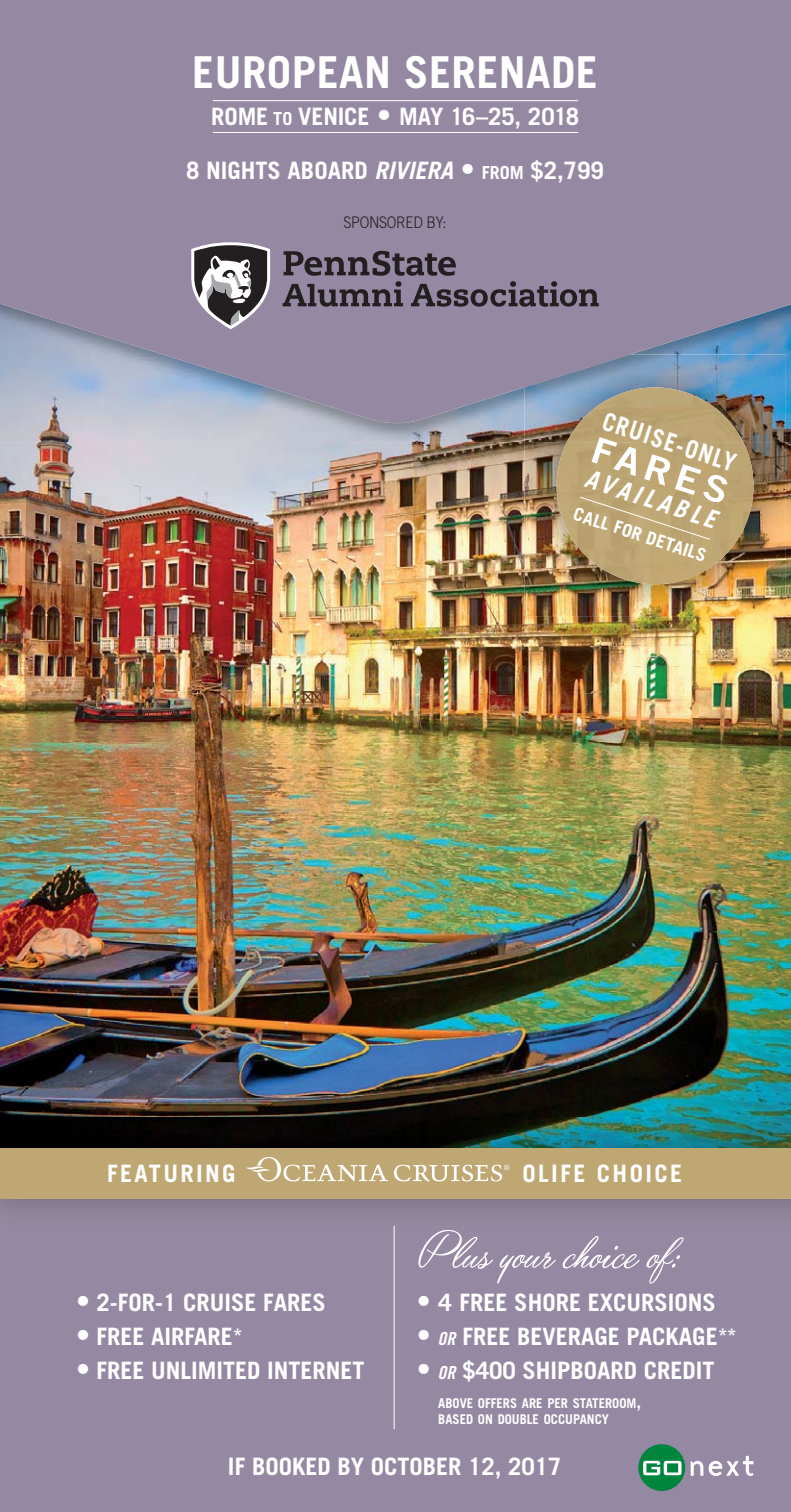
<style>
.page{position:relative;width:791px;height:1512px;background:#fff}
.page>*{position:absolute;margin:0;border:0;box-sizing:border-box;transform-origin:0 0}
.t1{font:56px "Yaquote Script Personal Use";color:#fff}
.t2{font:700 44px "Trade Gothic LT Std";letter-spacing:.01em;color:#fff}
.t3{font:36px "Trade Gothic LT Std Bd 2";color:#fff;scale:1.12 1}
.t4{font:700 25.2px "Trade Gothic LT Std";color:#fff;scale:.9 1}
.t5{font:italic 700 25.2px "Trade Gothic LT Std";color:#fff;scale:.94 1}
.t6{font:700 24px "Trade Gothic LT Std";color:#fff}
.t7{font:700 24px "Trade Gothic LT Std";letter-spacing:.1em;color:#fff}
.t8{font:700 18px "Trade Gothic LT Std";color:#fff}
.t9{font:300 16px "Trade Gothic LT Std";letter-spacing:-.02em;color:#231f20;scale:.9 1}
.t10{font:700 13.6px/16px "Trade Gothic LT Std";color:#fff;scale:.95 1}
.s1{font-size:18px}
.s2{font-size:28px}
.s3{font-style:italic}
.s4{font-size:20px}
.s5{font-family:"Trade Gothic LT Std Bd Cn 20 Obl";font-weight:400;font-size:18px}
</style>
<div class="page">
<img style="left:0;top:427px;width:791px;height:721px">
<div style="left:0;top:1189px;width:791px;height:323px;background:#9588a2"></div>
<div style="left:0;top:1148px;width:791px;height:50px;background:#bfa774"></div>
<svg style="left:0;top:0;width:791px;height:427px;background:#958ca5"></svg>
<hr style="left:394px;top:1226px;width:1px;height:203px;background:#fff">
<svg style="left:690px;top:1456px;width:63px;height:20px"></svg>
<div style="left:638px;top:1444px;width:47px;height:47px;background:#00853f;border-radius:50%"></div>
<svg style="left:643px;top:1461px;width:38px;height:14px"></svg>
<hr style="left:213px;top:132px;width:365px;height:1px;background:#fff">
<hr style="left:213px;top:100px;width:365px;height:1px;background:#fff">
<svg style="left:246px;top:1157px;width:142px;height:24px"></svg>
<svg style="left:394px;top:1165px;width:115px;height:16px"></svg>
<img style="left:525px;top:355px;width:261px;height:261px">
<img style="left:525px;top:355px;width:105px;height:32px">
<img style="left:545px;top:442px;width:212px;height:142px">
<img style="left:567px;top:387px;width:176px;height:55px">
<svg style="left:579px;top:496px;width:132px;height:44px;background:#bea776"></svg>
<svg style="left:191px;top:242px;width:79px;height:87px"></svg>
<svg style="left:283px;top:251px;width:316px;height:56px;background:#746a7d"></svg>
<h2 class="t2" style="left:192px;top:56px;width:407px">EUROPEAN SERENADE</h2>
<p class="t6" style="left:211px;top:108px;width:369px">ROME <span class="s1">TO</span> VENICE <span class="s2">•</span> MAY 16–25, 2018</p>
<p class="t6" style="left:186px;top:162px;width:419px">8 NIGHTS ABOARD <span class="s3">RIVIERA</span> <span class="s2">•</span> <span class="s1">FROM</span> $2,799</p>
<p class="t9" style="left:344px;top:217px;width:116px">SPONSORED BY:</p>
<p class="t4" style="left:606px;top:412px;width:156px;rotate:18deg">CRUISE-ONLY</p>
<h3 class="t3" style="left:596px;top:436px;width:128px;rotate:18deg">FARES</h3>
<p class="t5" style="left:590px;top:464px;width:147px;rotate:18deg">AVAILABLE</p>
<p class="t8" style="left:576px;top:507px;width:140px;rotate:18deg">CALL FOR DETAILS</p>
<p class="t7" style="left:107px;top:1165px;width:130px">FEATURING</p>
<p class="t7" style="left:522px;top:1165px;width:161px">OLIFE CHOICE</p>
<p class="t6" style="left:76px;top:1294px;width:251px"><span class="s2">•</span> 2-FOR-1 CRUISE FARES</p>
<p class="t6" style="left:76px;top:1328px;width:168px"><span class="s2">•</span> FREE AIRFARE<span class="s4">*</span></p>
<p class="t6" style="left:76px;top:1362px;width:290px"><span class="s2">•</span> FREE UNLIMITED INTERNET</p>
<h1 class="t1" style="left:418px;top:1226px;width:263px">Plus your choice of:</h1>
<p class="t6" style="left:417px;top:1294px;width:300px"><span class="s2">•</span> 4 FREE SHORE EXCURSIONS</p>
<p class="t6" style="left:417px;top:1328px;width:321px"><span class="s2">•</span> <span class="s5">OR</span> FREE BEVERAGE PACKAGE<span class="s4">**</span></p>
<p class="t6" style="left:417px;top:1362px;width:299px"><span class="s2">•</span> <span class="s5">OR</span> $400 SHIPBOARD CREDIT</p>
<p class="t10" style="left:438px;top:1395px;width:215px">ABOVE OFFERS ARE PER STATEROOM<span class="s1">,<br></span>BASED ON DOUBLE OCCUPANCY</p>
<p class="t6" style="left:228px;top:1458px;width:335px">IF BOOKED BY OCTOBER 12, 2017</p>
</div>
